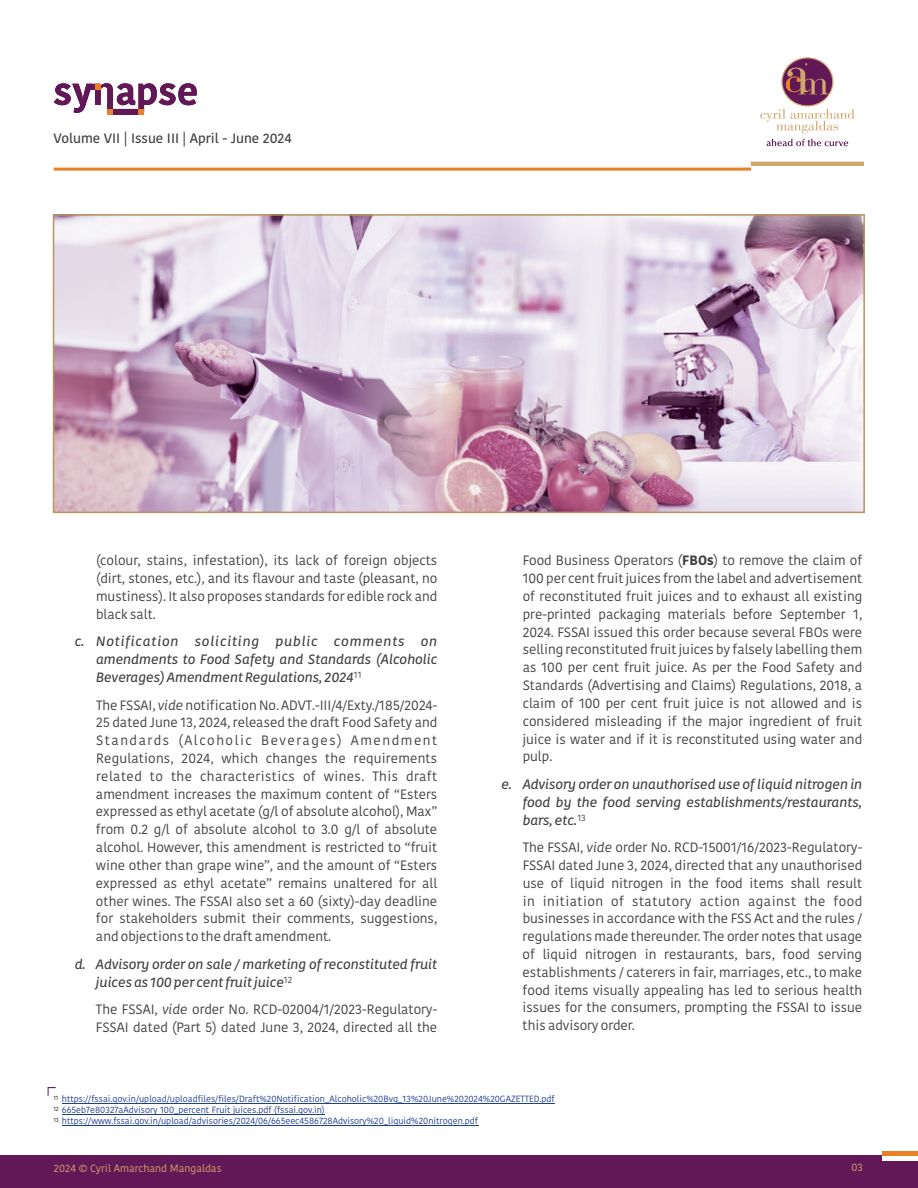
<style>
.page{position:relative;width:918px;height:1188px;background:#fff}
.page>*{position:absolute;margin:0;border:0;box-sizing:border-box;transform-origin:0 0}
.t1{font:13.5px/17.9px "Kohinoor";color:#404041;text-align:justify}
.t2{font:italic 500 13.5px/17.9px "Kohinoor";color:#404041;text-align:justify}
.t3{font:500 13.5px "Kohinoor";color:#404041}
.t4{font:10.5px "Kohinoor";color:#cfa66d}
.t5{font:9px/10.8px "Kohinoor";color:#1f3e93}
.t6{font:9px "Kohinoor";color:#404041}
.s1{font-style:italic}
.s2{font-weight:500;font-style:italic}
.s3{font-weight:700}
</style>
<div class="page">
<div style="left:0;top:1156px;width:918px;height:32px;background:#621856"></div>
<div style="left:882px;top:1151px;width:36px;height:5px;background:#e98026"></div>
<div style="left:882px;top:1156px;width:36px;height:5px;background:#fff"></div>
<hr style="left:54px;top:168px;width:697px;height:3px;background:#e98026">
<hr style="left:751px;top:162px;width:113px;height:4px;background:#cfa66d">
<svg style="left:760px;top:57px;width:94px;height:76px"></svg>
<svg style="left:767px;top:139px;width:81px;height:7px"></svg>
<svg style="left:54px;top:83px;width:143px;height:32px"></svg>
<svg style="left:48px;top:1087px;width:8px;height:9px"></svg>
<hr style="left:62px;top:1103px;width:493px;height:1px;background:#1f3e93">
<hr style="left:62px;top:1114px;width:263px;height:1px;background:#1f3e93">
<hr style="left:62px;top:1125px;width:416px;height:1px;background:#1f3e93">
<img style="left:446px;top:216px;width:417px;height:295px">
<img style="left:55px;top:216px;width:391px;height:295px">
<p class="t3" style="left:54px;top:133px;width:240px">Volume VII | Issue III | April - June 2024</p>
<p class="t1" style="left:96px;top:553px;width:343px">(colour, stains, infestation), its lack of foreign objects (dirt, stones, etc.), and its flavour and taste (pleasant, no mustiness). It also proposes standards for edible rock and black salt.</p>
<p class="t2" style="left:96px;top:634px;width:343px;text-indent:-21px">c. Notification soliciting public comments on amendments to Food Safety and Standards (Alcoholic Beverages) Amendment Regulations,2024</p>
<p class="t6" style="left:354px;top:672px;width:9px">11</p>
<p class="t1" style="left:96px;top:697px;width:343px">The FSSAI, <span class="s1">vide</span> notification No. ADVT.-III/4/Exty./185/2024- 25 dated June 13, 2024, released the draft Food Safety and Standards (Alcoholic Beverages) Amendment Regulations, 2024, which changes the requirements related to the characteristics of wines. This draft amendment increases the maximum content of “Esters expressed as ethyl acetate (g/l of absolute alcohol), Max” from 0.2 g/l of absolute alcohol to 3.0 g/l of absolute alcohol. However, this amendment is restricted to “fruit wine other than grape wine”, and the amount of “Esters expressed as ethyl acetate” remains unaltered for all other wines. The FSSAI also set a 60 (sixty)-day deadline for stakeholders submit their comments, suggestions, and objections to the draft amendment.</p>
<p class="t2" style="left:75px;top:956px;width:364px">d. Advisory order on sale / marketing of reconstituted fruit</p>
<p class="t6" style="left:284px;top:976px;width:10px">12</p>
<p class="t1" style="left:96px;top:969px;width:343px;line-height:27.6px"><span class="s2">juices as 100 per cent fruit juice<br></span>The FSSAI, <span class="s1">vide</span> order No. RCD-02004/1/2023-Regulatory-</p>
<p class="t1" style="left:96px;top:1019px;width:343px">FSSAI dated (Part 5) dated June 3, 2024, directed all the</p>
<p class="t1" style="left:523px;top:553px;width:341px">Food Business Operators (<span class="s3">FBOs</span>) to remove the claim of 100 per cent fruit juices from the label and advertisement of reconstituted fruit juices and to exhaust all existing pre-printed packaging materials before September 1, 2024. FSSAI issued this order because several FBOs were selling reconstituted fruit juices by falsely labelling them as 100 per cent fruit juice. As per the Food Safety and Standards (Advertising and Claims) Regulations, 2018, a claim of 100 per cent fruit juice is not allowed and is considered misleading if the major ingredient of fruit juice is water and if it is reconstituted using water and pulp.</p>
<p class="t2" style="left:523px;top:776px;width:341px;text-indent:-21px">e. Advisory order on unauthorised use of liquid nitrogen in food by the food serving establishments/restaurants, bars, et <sup>13</sup></p>
<p class="t1" style="left:523px;top:807px;width:341px;line-height:27.6px;text-indent:45px"><span class="s2">c.<br></span>The FSSAI, <span class="s1">vide</span> order No. RCD-15001/16/2023-Regulatory-</p>
<p class="t1" style="left:523px;top:857px;width:341px">FSSAI dated June 3, 2024, directed that any unauthorised use of liquid nitrogen in the food items shall result in initiation of statutory action against the food businesses in accordance with the FSS Act and the rules / regulations made thereunder. The order notes that usage of liquid nitrogen in restaurants, bars, food serving establishments / caterers in fair, marriages, etc., to make food items visually appealing has led to serious health issues for the consumers, prompting the FSSAI to issue this advisory order.</p>
<p class="t5" style="left:53px;top:1095px;width:503px"><sup>11</sup> https://fssai.gov.in/upload/uploadfiles/files/Draft%20Notification_Alcoholic%20Bvg_13%20June%202024%20GAZETTED.pdf<br><sup>12</sup> 665eb7e80327aAdvisory 100_percent Fruit juices.pdf (fssai.gov.in)<br><sup>13</sup> https://www.fssai.gov.in/upload/advisories/2024/06/665eec4586728Advisory%20_liquid%20nitrogen.pdf</p>
<p class="t4" style="left:54px;top:1165px;width:169px">2024 © Cyril Amarchand Mangaldas</p>
<p class="t4" style="left:852px;top:1163px;width:13px">03</p>
</div>
